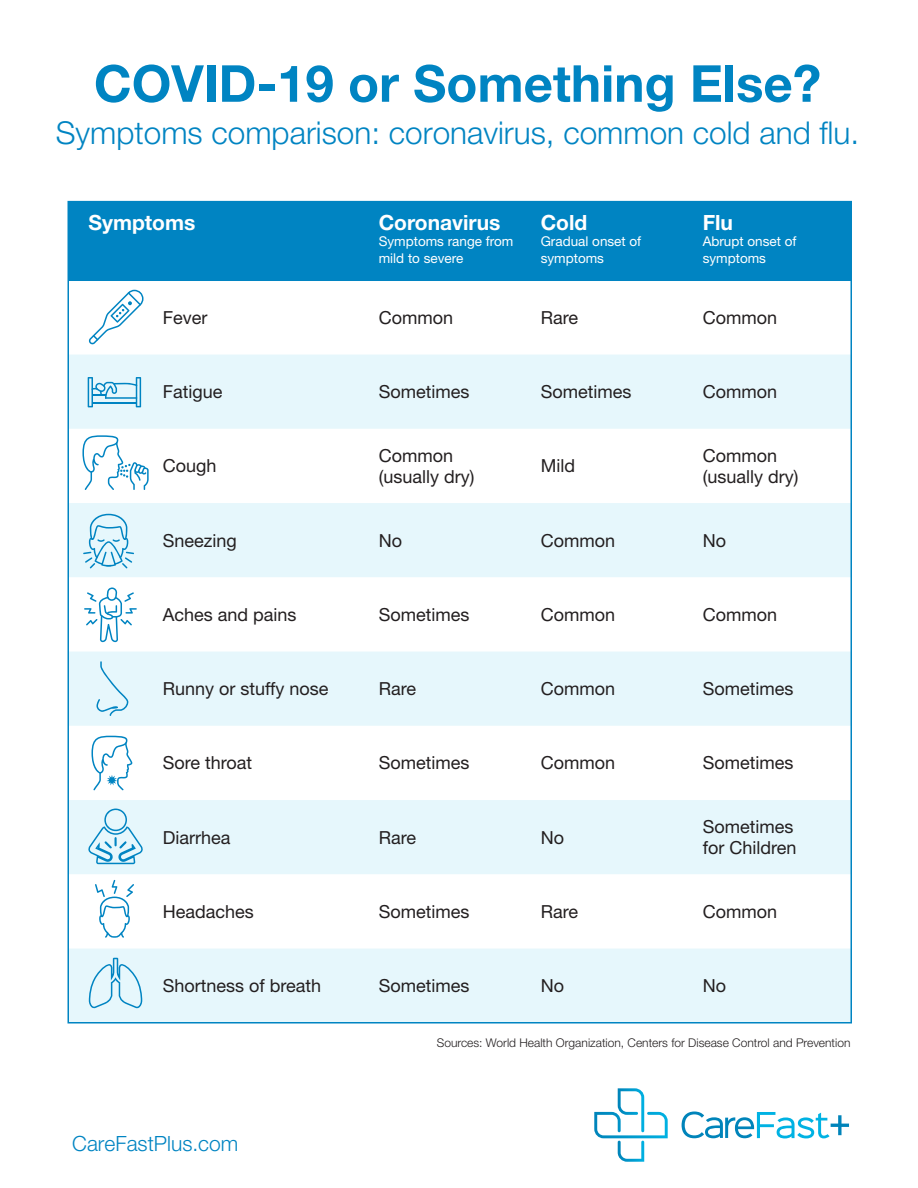
<style>
.page{position:relative;width:918px;height:1188px;background:#fff}
.page>*{position:absolute;margin:0;border:0;box-sizing:border-box;transform-origin:0 0}
.t1{font:700 51px "Helvetica Neue LT Std";color:#0084c2}
.t2{font:300 31.5px "Helvetica Neue LT Std";color:#0084c2}
.t3{font:700 21px "Helvetica Neue LT Std";color:#fff}
.t4{font:300 21px "Helvetica Neue LT Std";color:#0084c2}
.t5{font:18px/21.6px "Helvetica Neue LT Std";color:#231f20}
.t6{font:13.5px/16.2px "Helvetica Neue LT Std";color:#fff}
.t7{font:300 12px "Helvetica Neue LT Std";color:#231f20}
</style>
<div class="page">
<div style="left:71px;top:204px;width:778px;height:76px;background:#0084c2"></div>
<svg style="left:71px;top:355px;width:778px;height:666px;fill:#e6f7fc"></svg>
<hr style="left:68px;top:280px;width:783px;height:1px;background:#0084c2">
<svg style="left:89px;top:958px;width:53px;height:50px;background:#c4e6f3"></svg>
<svg style="left:84px;top:587px;width:53px;height:55px"></svg>
<svg style="left:89px;top:290px;width:55px;height:54px"></svg>
<svg style="left:95px;top:880px;width:39px;height:58px"></svg>
<svg style="left:91px;top:736px;width:41px;height:54px"></svg>
<svg style="left:83px;top:514px;width:51px;height:54px;background:#bce2f1"></svg>
<svg style="left:82px;top:435px;width:67px;height:55px"></svg>
<svg style="left:96px;top:661px;width:32px;height:55px;background:#d0ecf6"></svg>
<svg style="left:88px;top:377px;width:53px;height:30px;background:#a0d4ea"></svg>
<svg style="left:88px;top:809px;width:55px;height:55px;background:#bae0f0"></svg>
<svg style="left:594px;top:1088px;width:74px;height:74px"></svg>
<svg style="left:682px;top:1112px;width:167px;height:26px"></svg>
<h1 class="t1" style="left:94px;top:52px;width:729px">COVID-19 or Something Else?</h1>
<h2 class="t2" style="left:56px;top:114px;width:805px">Symptoms comparison: coronavirus, common cold and flu.</h2>
<p class="t3" style="left:88px;top:210px;width:108px">Symptoms</p>
<p class="t3" style="left:379px;top:210px;width:123px">Coronavirus</p>
<p class="t6" style="left:379px;top:233px;width:136px">Symptoms range from mild to severe</p>
<p class="t3" style="left:541px;top:210px;width:48px">Cold</p>
<p class="t6" style="left:541px;top:233px;width:102px">Gradual onset of symptoms</p>
<p class="t3" style="left:703px;top:210px;width:32px">Flu</p>
<p class="t6" style="left:703px;top:233px;width:95px">Abrupt onset of symptoms</p>
<p class="t5" style="left:163px;top:306px;width:46px">Fever</p>
<p class="t5" style="left:379px;top:306px;width:76px">Common</p>
<p class="t5" style="left:541px;top:306px;width:39px">Rare</p>
<p class="t5" style="left:703px;top:306px;width:76px">Common</p>
<p class="t5" style="left:163px;top:381px;width:61px">Fatigue</p>
<p class="t5" style="left:379px;top:381px;width:92px">Sometimes</p>
<p class="t5" style="left:541px;top:381px;width:92px">Sometimes</p>
<p class="t5" style="left:703px;top:381px;width:76px">Common</p>
<p class="t5" style="left:163px;top:455px;width:55px">Cough</p>
<p class="t5" style="left:379px;top:444px;width:97px">Common (usually dry)</p>
<p class="t5" style="left:541px;top:455px;width:36px">Mild</p>
<p class="t5" style="left:703px;top:444px;width:97px">Common (usually dry)</p>
<p class="t5" style="left:163px;top:529px;width:75px">Sneezing</p>
<p class="t5" style="left:379px;top:529px;width:25px">No</p>
<p class="t5" style="left:541px;top:529px;width:76px">Common</p>
<p class="t5" style="left:703px;top:529px;width:25px">No</p>
<p class="t5" style="left:163px;top:603px;width:135px">Aches and pains</p>
<p class="t5" style="left:379px;top:603px;width:92px">Sometimes</p>
<p class="t5" style="left:541px;top:603px;width:76px">Common</p>
<p class="t5" style="left:703px;top:603px;width:76px">Common</p>
<p class="t5" style="left:163px;top:678px;width:167px">Runny or stuffy nose</p>
<p class="t5" style="left:379px;top:678px;width:39px">Rare</p>
<p class="t5" style="left:541px;top:678px;width:76px">Common</p>
<p class="t5" style="left:703px;top:678px;width:92px">Sometimes</p>
<p class="t5" style="left:163px;top:752px;width:91px">Sore throat</p>
<p class="t5" style="left:379px;top:752px;width:92px">Sometimes</p>
<p class="t5" style="left:541px;top:752px;width:76px">Common</p>
<p class="t5" style="left:703px;top:752px;width:92px">Sometimes</p>
<p class="t5" style="left:163px;top:826px;width:69px">Diarrhea</p>
<p class="t5" style="left:379px;top:826px;width:39px">Rare</p>
<p class="t5" style="left:541px;top:826px;width:25px">No</p>
<p class="t5" style="left:703px;top:815px;width:95px">Sometimes for Children</p>
<p class="t5" style="left:163px;top:900px;width:93px">Headaches</p>
<p class="t5" style="left:379px;top:900px;width:92px">Sometimes</p>
<p class="t5" style="left:541px;top:900px;width:39px">Rare</p>
<p class="t5" style="left:703px;top:900px;width:76px">Common</p>
<p class="t5" style="left:163px;top:975px;width:160px">Shortness of breath</p>
<p class="t5" style="left:379px;top:975px;width:92px">Sometimes</p>
<p class="t5" style="left:541px;top:975px;width:25px">No</p>
<p class="t5" style="left:703px;top:975px;width:25px">No</p>
<p class="t4" style="left:72px;top:1131px;width:168px">CareFastPlus.com</p>
<p class="t7" style="left:437px;top:1036px;width:415px">Sources: World Health Organization, Centers for Disease Control and Prevention</p>
</div>
